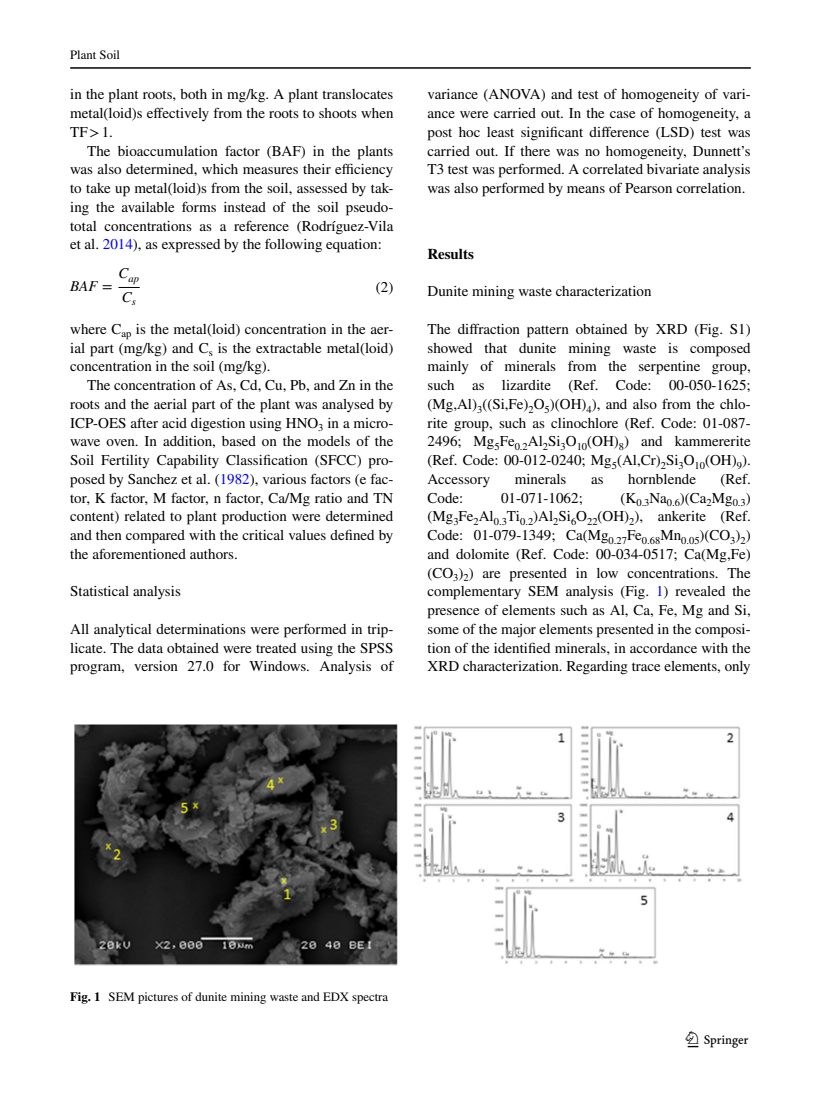
<style>
.page{position:relative;width:821px;height:1106px;background:#fff}
.page>*{position:absolute;margin:0;border:0;box-sizing:border-box;transform-origin:0 0}
.t1{font:22.5px "Springnew Regular 3";color:#000}
.t2{font:15px/18.8px "STIX";color:#000;text-align:justify}
.t3{font:700 15px "STIX";color:#000}
.t4{font:15px "STIX General Italic 2";color:#000}
.t5{font:12.75px "STIX";color:#000}
.t6{font:10.5px "STIX General Italic 2";color:#000}
.s1{color:#00f}
.s2{font-family:"STIX Math Regular 2"}
.s3{font-weight:700}
</style>
<div class="page">
<hr style="left:70px;top:67px;width:680px;height:2px;background:#000">
<svg style="left:118px;top:287px;width:22px;height:1px"></svg>
<img style="left:74px;top:724px;width:668px;height:241px">
<p class="t5" style="left:70px;top:46px;width:51px">Plant Soil</p>
<p class="t2" style="left:70px;top:86px;width:325px">in the plant roots, both in mg/kg. A plant translocates metal(loid)s effectively from the roots to shoots when TF&gt;1.</p>
<p class="t2" style="left:70px;top:142px;width:325px;text-indent:17px">The bioaccumulation factor (BAF) in the plants was also determined, which measures their efficiency to take up metal(loid)s from the soil, assessed by tak&shy;ing the available forms instead of the soil pseudo&shy;total concentrations as a reference (Rodríguez-Vila et al. <span class="s1">2014</span>), as expressed by the following equation:</p>
<p class="t6" style="left:118px;top:275px;width:22px"><sup>C</sup>ap</p>
<p class="t4" style="left:122px;top:292px;width:16px">C<sub>s</sub></p>
<p class="t4" style="left:70px;top:281px;width:44px">BAF <span class="s2">=</span></p>
<p class="t2" style="left:376px;top:279px;width:19px">(2)</p>
<p class="t2" style="left:70px;top:320px;width:325px">where C<sub>ap</sub> is the metal(loid) concentration in the aer&shy;ial part (mg/kg) and C<sub>s</sub> is the extractable metal(loid) concentration in the soil (mg/kg).</p>
<p class="t2" style="left:70px;top:376px;width:325px;text-indent:17px">The concentration of As, Cd, Cu, Pb, and Zn in the roots and the aerial part of the plant was analysed by ICP-OES after acid digestion using HNO<sub>3</sub> in a micro&shy;wave oven. In addition, based on the models of the Soil Fertility Capability Classification (SFCC) pro&shy;posed by Sanchez et al. (<span class="s1">1982</span>), various factors (e fac&shy;tor, K factor, M factor, n factor, Ca/Mg ratio and TN content) related to plant production were determined and then compared with the critical values defined by the aforementioned authors.</p>
<p class="t2" style="left:70px;top:583px;width:112px">Statistical analysis</p>
<p class="t2" style="left:70px;top:620px;width:325px">All analytical determinations were performed in trip&shy;licate. The data obtained were treated using the SPSS program, version 27.0 for Windows. Analysis of</p>
<p class="t2" style="left:427px;top:86px;width:325px">variance (ANOVA) and test of homogeneity of vari&shy;ance were carried out. In the case of homogeneity, a post hoc least significant difference (LSD) test was carried out. If there was no homogeneity, Dunnett’s T3 test was performed. A correlated bivariate analysis was also performed by means of Pearson correlation.</p>
<p class="t3" style="left:427px;top:245px;width:48px">Results</p>
<p class="t2" style="left:427px;top:283px;width:226px">Dunite mining waste characterization</p>
<p class="t2" style="left:427px;top:320px;width:325px">The diffraction pattern obtained by XRD (Fig. S1) showed that dunite mining waste is composed mainly of minerals from the serpentine group, such as lizardite (Ref. Code: 00-050-1625; (Mg,Al)<sub>3</sub>((Si,Fe)<sub>2</sub>O<sub>5</sub>)(OH)<sub>4</sub>), and also from the chlo&shy;rite group, such as clinochlore (Ref. Code: 01-087- 2496; Mg<sub>5</sub>Fe<sub>0.2</sub>Al<sub>2</sub>Si<sub>3</sub>O<sub>10</sub>(OH)<sub>8</sub>) and kammererite (Ref. Code: 00-012-0240; Mg<sub>5</sub>(Al,Cr)<sub>2</sub>Si<sub>3</sub>O<sub>10</sub>(OH)<sub>9</sub>).<br>Accessory</p>
<p class="t2" style="left:515px;top:470px;width:53px">minerals</p>
<p class="t2" style="left:591px;top:470px;width:14px">as</p>
<p class="t2" style="left:628px;top:470px;width:69px">hornblende</p>
<p class="t2" style="left:720px;top:470px;width:32px">(Ref.</p>
<p class="t2" style="left:427px;top:489px;width:37px">Code:</p>
<p class="t2" style="left:501px;top:489px;width:83px">01-071-1062;</p>
<p class="t2" style="left:427px;top:489px;width:325px;text-indent:193px">(K<sub>0.3</sub>Na<sub>0.6</sub>)(Ca<sub>2</sub>Mg<sub>0.3</sub>) (Mg<sub>3</sub>Fe<sub>2</sub>Al<sub>0.3</sub>Ti<sub>0.2</sub>)Al<sub>2</sub>Si<sub>6</sub>O<sub>22</sub>(OH)<sub>2</sub>), ankerite (Ref.<br>Code: 01-079-1349; Ca(Mg<sub>0.27</sub>Fe<sub>0.68</sub>Mn<sub>0.05</sub>)(CO<sub>3</sub>)<sub>2</sub>) and dolomite (Ref. Code: 00-034-0517; Ca(Mg,Fe) (CO<sub>3</sub>)<sub>2</sub>) are presented in low concentrations. The complementary SEM analysis (Fig. <span class="s1">1</span>) revealed the presence of elements such as Al, Ca, Fe, Mg and Si, some of the major elements presented in the composi&shy;tion of the identified minerals, in accordance with the XRD characterization. Regarding trace elements, only</p>
<p class="t5" style="left:70px;top:987px;width:319px"><span class="s3">Fig. 1</span> SEM pictures of dunite mining waste and EDX spectra</p>
<h1 class="t1" style="left:687px;top:1031px;width:62px">1 3</h1>
</div>
